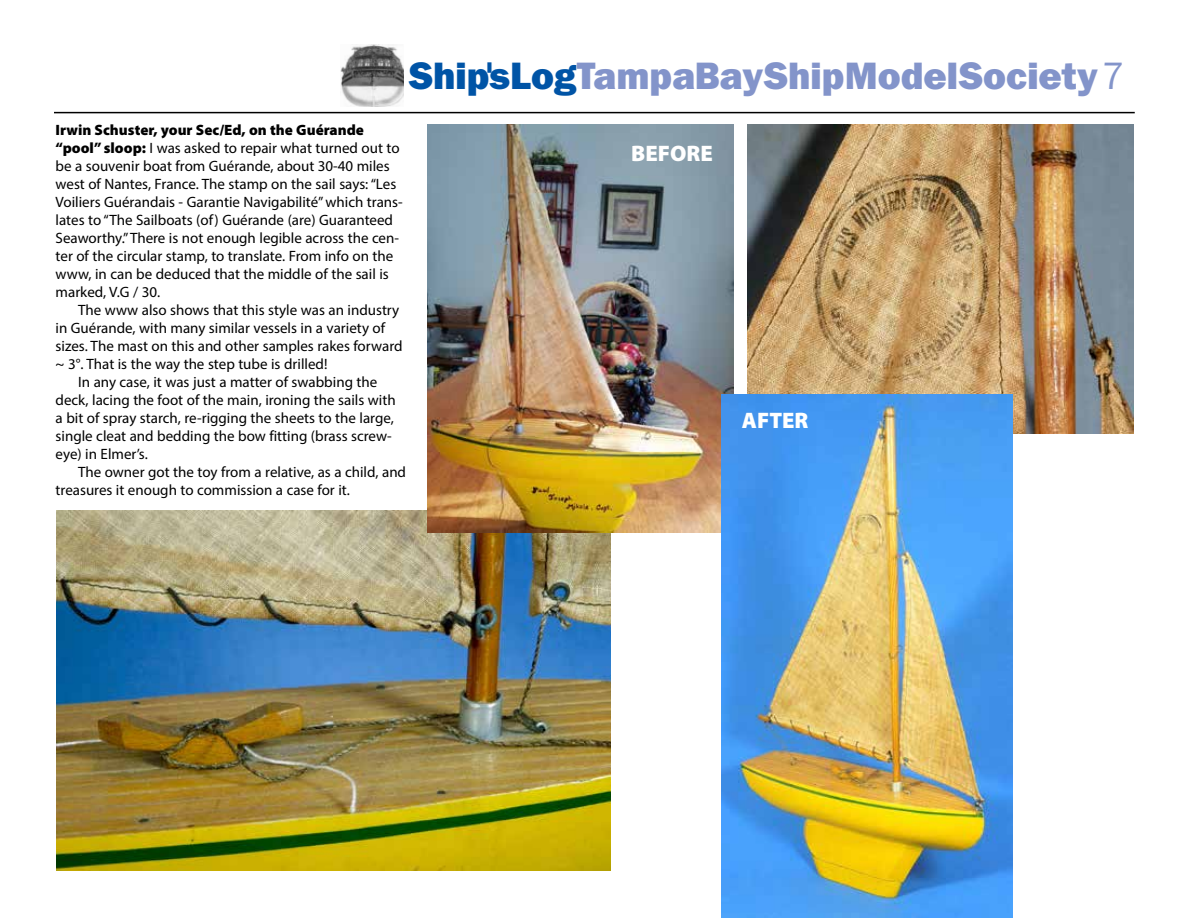
<style>
.page{position:relative;width:1188px;height:918px;background:#fff}
.page>*{position:absolute;margin:0;border:0;box-sizing:border-box;transform-origin:0 0}
.t1{font:800 37.95px "Franklin Gothic IT Cby BT";color:#8394ca}
.t2{font:900 22.5px "Myriad Pro";color:#fff}
.t3{font:15px/18px "Myriad Pro";color:#000}
.s1{color:#0054a6}
.s2{font-weight:400}
.s3{font-weight:900}
</style>
<div class="page">
<img style="left:56px;top:511px;width:554px;height:360px">
<hr style="left:54px;top:112px;width:1081px;height:1px;background:#000">
<img style="left:340px;top:45px;width:64px;height:61px">
<img style="left:428px;top:124px;width:306px;height:408px">
<img style="left:747px;top:124px;width:386px;height:309px">
<img style="left:721px;top:394px;width:291px;height:524px">
<h1 class="t1" style="left:408px;top:52px;width:717px"><span class="s1">Ship'sLog</span>TampaBayShipModelSociety<span class="s2">7</span></h1>
<p class="t3" style="left:56px;top:121px;width:349px"><span class="s3">Irwin Schuster, your Sec/Ed, on the Guérande “pool” sloop:</span> I was asked to repair what turned out to be a souvenir boat from Guérande, about 30-40 miles west of Nantes, France. The stamp on the sail says: “Les Voiliers Guérandais - Garantie Navigabilité” which trans&shy;lates to “The Sailboats (of) Guérande (are) Guaranteed Seaworthy.” There is not enough legible across the cen&shy;ter of the circular stamp, to translate. From info on the www, in can be deduced that the middle of the sail is marked, V.G / 30.</p>
<p class="t3" style="left:78px;top:301px;width:323px">The www also shows that this style was an industry</p>
<p class="t3" style="left:56px;top:319px;width:331px">in Guérande, with many similar vessels in a variety of</p>
<p class="t3" style="left:56px;top:337px;width:348px">sizes. The mast on this and other samples rakes forward</p>
<p class="t3" style="left:56px;top:355px;width:273px">~ 3°. That is the way the step tube is drilled!</p>
<p class="t3" style="left:78px;top:373px;width:301px">In any case, it was just a matter of swabbing the</p>
<p class="t3" style="left:56px;top:391px;width:342px">deck, lacing the foot of the main, ironing the sails with</p>
<p class="t3" style="left:56px;top:409px;width:340px">a bit of spray starch, re-rigging the sheets to the large,</p>
<p class="t3" style="left:56px;top:427px;width:338px">single cleat and bedding the bow fitting (brass screw-</p>
<p class="t3" style="left:56px;top:445px;width:94px">eye) in Elmer’s.</p>
<p class="t3" style="left:78px;top:463px;width:330px">The owner got the toy from a relative, as a child, and</p>
<p class="t3" style="left:56px;top:481px;width:296px">treasures it enough to commission a case for it.</p>
<h2 class="t2" style="left:631px;top:138px;width:83px">BEFORE</h2>
<h2 class="t2" style="left:742px;top:405px;width:68px">AFTER</h2>
</div>
